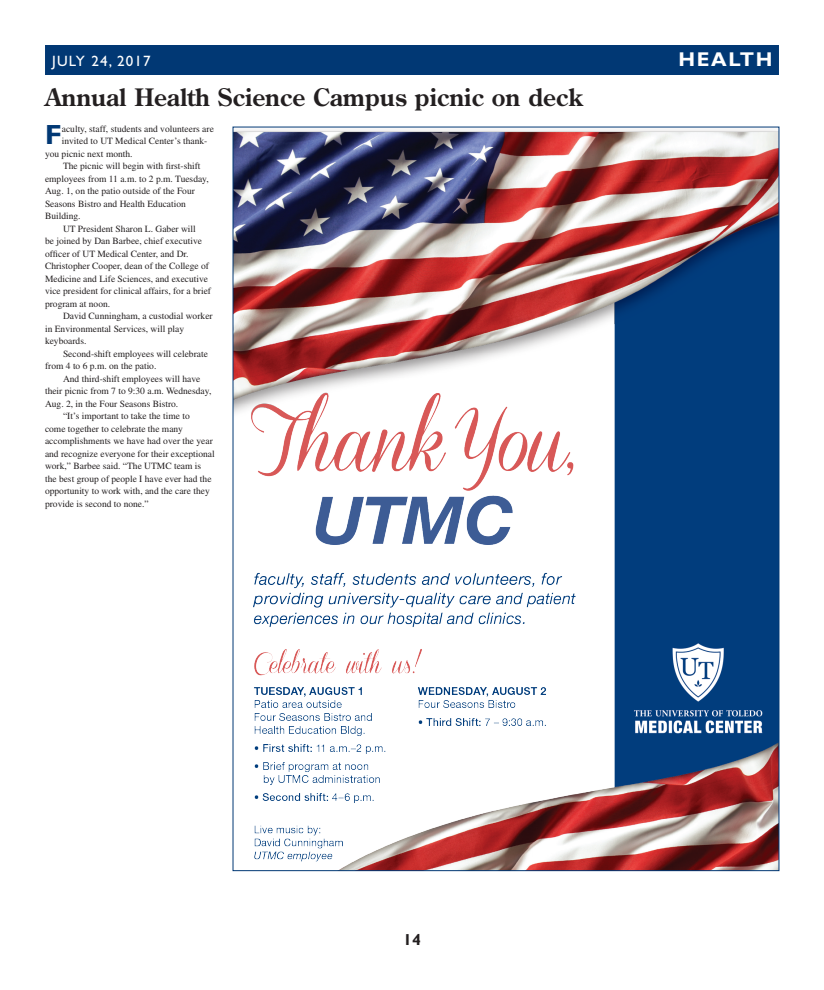
<style>
.page{position:relative;width:824px;height:990px;background:#fff}
.page>*{position:absolute;margin:0;border:0;box-sizing:border-box;transform-origin:0 0}
.Drop_Cap_2_Paragraph{font:700 27.8px "Gill Sans Std";color:#013874}
.Heading_24pt{font:700 24px "Century Old Style Std";color:#231f20}
.t1{font:700 20px "Gill Sans Std";letter-spacing:.08em;color:#fff}
.t2{font:700 16px "Gill Sans Std";color:#231f20}
.t3{font:15px "Gill Sans Std";letter-spacing:.08em;color:#fff}
.Body_Text{font:9.5px/12.5px "Times";color:#231f20}
.Drop_Cap_2_Paragraph-2{font:9.5px "Times";color:#231f20}
</style>
<div class="page">
<div style="left:45px;top:45px;width:734px;height:30px;background:#013874"></div>
<img style="left:235px;top:130px;width:542px;height:739px">
<p class="t3" style="left:52px;top:52px;width:100px">JULY 24, 2017</p>
<p class="t1" style="left:678px;top:47px;width:95px">HEALTH</p>
<p class="Heading_24pt" style="left:45px;top:81px;width:539px">Annual Health Science Campus picnic on deck</p>
<p class="Drop_Cap_2_Paragraph" style="left:45px;top:118px;width:18px">F</p>
<p class="Drop_Cap_2_Paragraph-2" style="left:62px;top:123px;width:153px">aculty, staff, students and volunteers are</p>
<p class="Drop_Cap_2_Paragraph-2" style="left:62px;top:136px;width:147px">invited to UT Medical Center’s thank-</p>
<p class="Drop_Cap_2_Paragraph-2" style="left:45px;top:148px;width:89px">you picnic next month.</p>
<p class="Body_Text" style="left:45px;top:160px;width:165px;text-indent:18px">The picnic will begin with first-shift employees from 11 a.m. to 2 p.m. Tuesday,<br>Aug. 1, on the patio outside of the Four<br>Seasons Bistro and Health Education<br>Building.</p>
<p class="Body_Text" style="left:45px;top:222px;width:168px;text-indent:18px">UT President Sharon L. Gaber will<br>be joined by Dan Barbee, chief executive officer of UT Medical Center, and Dr.<br>Christopher Cooper, dean of the College of Medicine and Life Sciences, and executive vice president for clinical affairs, for a brief program at noon.</p>
<p class="Body_Text" style="left:45px;top:310px;width:169px;text-indent:18px">David Cunningham, a custodial worker in Environmental Services, will play keyboards.</p>
<p class="Body_Text" style="left:45px;top:347px;width:164px;text-indent:18px">Second-shift employees will celebrate from 4 to 6 p.m. on the patio.</p>
<p class="Body_Text" style="left:45px;top:372px;width:168px;text-indent:18px">And third-shift employees will have their picnic from 7 to 9:30 a.m. Wednesday,<br>Aug. 2, in the Four Seasons Bistro.</p>
<p class="Body_Text" style="left:45px;top:410px;width:171px;text-indent:18px">“It’s important to take the time to<br>come together to celebrate the many accomplishments we have had over the year and recognize everyone for their exceptional work,” Barbee said. “The UTMC team is the best group of people I have ever had the opportunity to work with, and the care they provide is second to none.”</p>
<p class="t2" style="left:403px;top:930px;width:19px">14</p>
</div>
